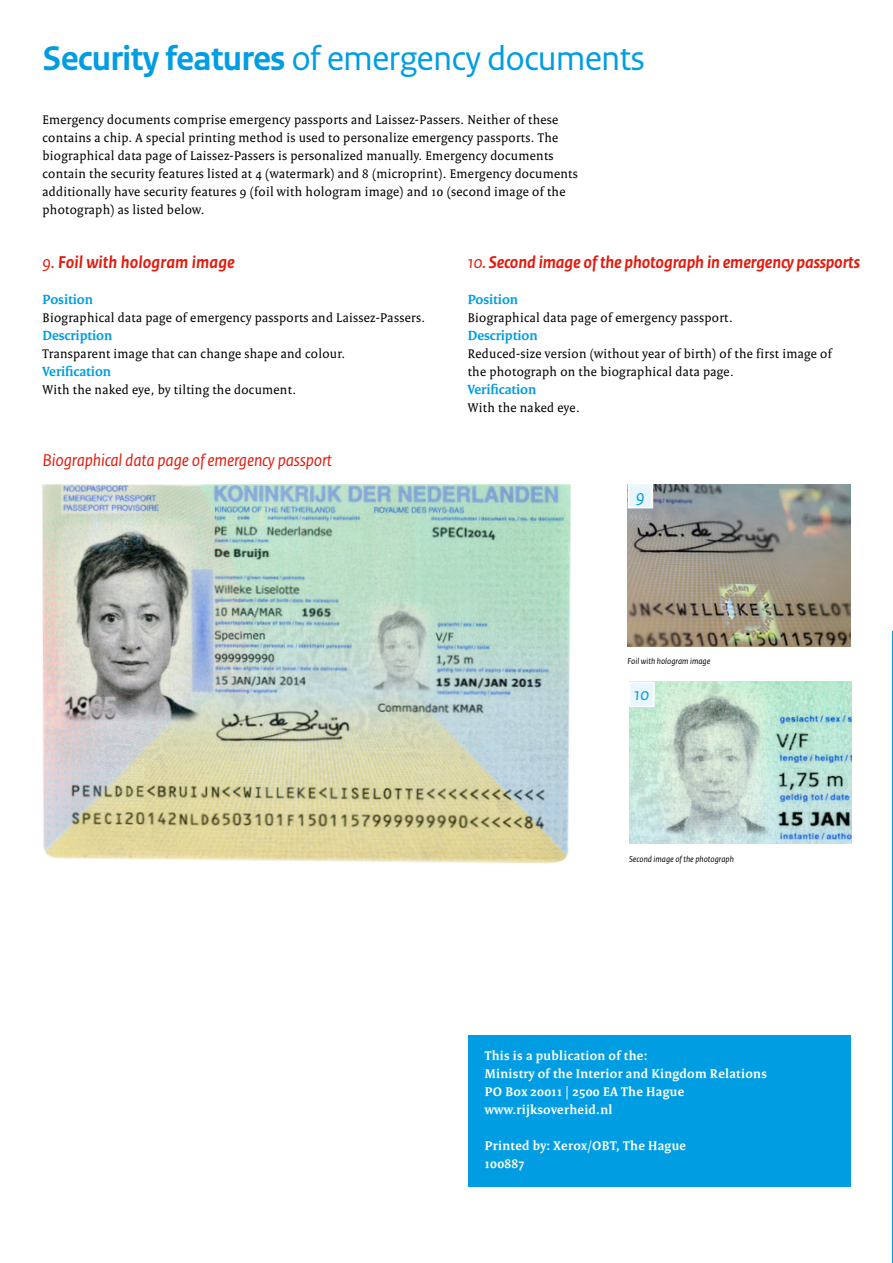
<style>
.page{position:relative;width:893px;height:1263px;background:#fff}
.page>*{position:absolute;margin:0;border:0;box-sizing:border-box;transform-origin:0 0}
.Kop{font:36px "Rijksoverheid Sans Text";letter-spacing:-.025em;color:#009de2}
.Rood_Tussenkopje_San{font:italic 700 18px "Rijksoverheid Sans Text";letter-spacing:-.01em;color:#e31b0e}
.Rood_tussenkopje_San{font:italic 18px "Rijksoverheid Sans Text";letter-spacing:-.01em;color:#e31b0e}
.t1{font:italic 18px "Rijksoverheid Sans Text";color:#009de2}
.Blauw_tussenkopje_Se{font:700 14.25px "Rijksoverheid Serif";letter-spacing:-.005em;color:#009de2}
.Platte_Tekst{font:13.5px/18px "Rijksoverheid Serif";letter-spacing:.025em;color:#000}
.Intro{font:700 13.5px "Rijksoverheid Serif";letter-spacing:.025em;color:#fff}
.t2{font:italic 9px "Rijksoverheid Sans Text";color:#000}
.s1{font-weight:700}
.s2{font-weight:400}
</style>
<div class="page">
<img style="left:629px;top:682px;width:223px;height:162px">
<img style="left:628px;top:484px;width:222px;height:162px">
<div style="left:630px;top:682px;width:24px;height:24px;background:#e9f6fd"></div>
<div style="left:629px;top:682px;width:26px;height:25px;border:2px solid #fff"></div>
<div style="left:628px;top:484px;width:24px;height:24px;background:#e9f6fd"></div>
<div style="left:628px;top:483px;width:25px;height:25px;border:2px solid #fff"></div>
<img style="left:42px;top:484px;width:529px;height:380px">
<hr style="left:892px;top:631px;width:1px;height:632px;background:#009de2">
<div style="left:468px;top:1035px;width:382px;height:151px;background:#009de2"></div>
<p class="Kop" style="left:43px;top:38px;width:604px"><span class="s1">Security features</span> of emergency documents</p>
<p class="Platte_Tekst" style="left:43px;top:111px;width:537px">Emergency documents comprise emergency passports and Laissez-Passers. Neither of these contains a chip. A special printing method is used to personalize emergency passports. The biographical data page of Laissez-Passers is personalized manually. Emergency documents contain the security features listed at 4 (watermark) and 8 (microprint). Emergency documents additionally have security features 9 (foil with hologram image) and 10 (second image of the photograph) as listed below.</p>
<p class="Rood_Tussenkopje_San" style="left:43px;top:252px;width:194px"><span class="s2">9.</span> Foil with hologram image</p>
<p class="Blauw_tussenkopje_Se" style="left:43px;top:291px;width:52px">Position</p>
<p class="Platte_Tekst" style="left:43px;top:309px;width:384px">Biographical data page of emergency passports and Laissez-Passers.</p>
<p class="Blauw_tussenkopje_Se" style="left:43px;top:327px;width:71px">Description</p>
<p class="Platte_Tekst" style="left:43px;top:345px;width:304px">Transparent image that can change shape and colour.</p>
<p class="Blauw_tussenkopje_Se" style="left:43px;top:363px;width:70px">Verification</p>
<p class="Platte_Tekst" style="left:43px;top:381px;width:255px">With the naked eye, by tilting the document.</p>
<p class="Rood_Tussenkopje_San" style="left:468px;top:252px;width:394px"><span class="s2">10.</span> Second image of the photograph in emergency passports</p>
<p class="Blauw_tussenkopje_Se" style="left:468px;top:291px;width:52px">Position</p>
<p class="Platte_Tekst" style="left:468px;top:309px;width:267px">Biographical data page of emergency passport.</p>
<p class="Blauw_tussenkopje_Se" style="left:468px;top:327px;width:71px">Description</p>
<p class="Platte_Tekst" style="left:468px;top:345px;width:366px">Reduced-size version (without year of birth) of the first image of the photograph on the biographical data page.</p>
<p class="Blauw_tussenkopje_Se" style="left:468px;top:381px;width:70px">Verification</p>
<p class="Platte_Tekst" style="left:468px;top:399px;width:113px">With the naked eye.</p>
<p class="Rood_tussenkopje_San" style="left:43px;top:450px;width:291px">Biographical data page of emergency passport</p>
<p class="t1" style="left:636px;top:486px;width:10px">9</p>
<p class="t2" style="left:628px;top:656px;width:84px">Foil with hologram image</p>
<p class="t1" style="left:634px;top:684px;width:17px">10</p>
<p class="t2" style="left:629px;top:854px;width:106px">Second image of the photograph</p>
<p class="Intro" style="left:485px;top:1048px;width:164px">This is a publication of the:</p>
<p class="Intro" style="left:485px;top:1066px;width:284px">Ministry of the Interior and Kingdom Relations</p>
<p class="Intro" style="left:485px;top:1084px;width:201px">PO Box 20011 | 2500 EA The Hague</p>
<p class="Intro" style="left:485px;top:1102px;width:129px">www.rijksoverheid.nl</p>
<p class="Intro" style="left:485px;top:1138px;width:203px">Printed by: Xerox/OBT, The Hague</p>
<p class="Intro" style="left:485px;top:1156px;width:41px">100887</p>
</div>
